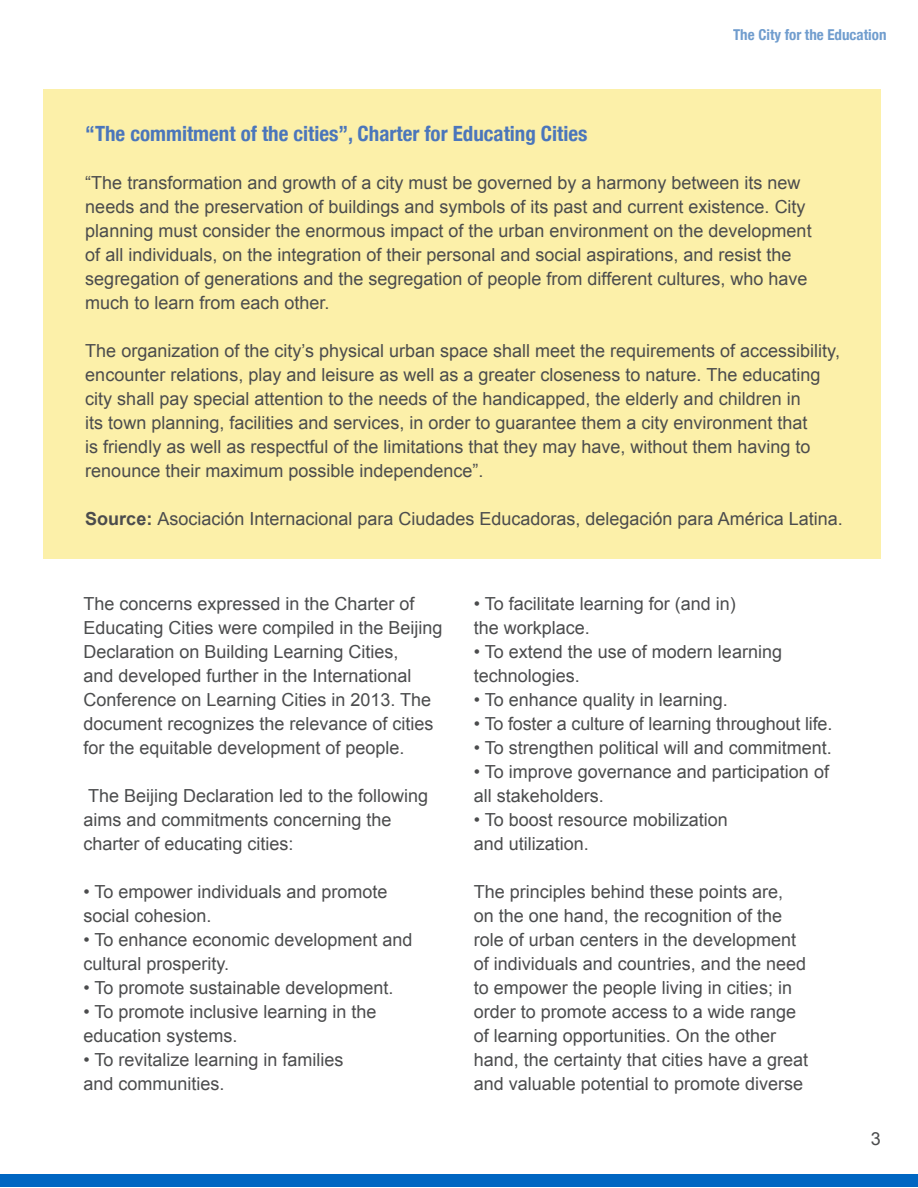
<style>
.page{position:relative;width:918px;height:1188px;background:#fff}
.page>*{position:absolute;margin:0;border:0;box-sizing:border-box;transform-origin:0 0}
.t1{font:700 condensed 21px "Helvetica Neue";color:#4b76bb}
.t2{font:18px/24px "Arial";color:#4b4c4d}
.t3{font:700 condensed 15px "Helvetica Neue";color:#2267b3}
.s1{font-weight:700}
</style>
<div class="page">
<div style="left:0;top:1174px;width:918px;height:13px;background:#0066c2"></div>
<div style="left:43px;top:89px;width:837px;height:470px;background:#fcf0a9"></div>
<p class="t3" style="left:733px;top:23px;width:155px">The City for the Education</p>
<p class="t1" style="left:85px;top:116px;width:504px">“The commitment of the cities”, Charter for Educating Cities</p>
<p class="t2" style="left:85px;top:171px;width:728px">“The transformation and growth of a city must be governed by a harmony between its new needs and the preservation of buildings and symbols of its past and current existence. City planning must consider the enormous impact of the urban environment on the development of all individuals, on the integration of their personal and social aspirations, and resist the segregation of generations and the segregation of people from different cultures, who have much to learn from each other.</p>
<p class="t2" style="left:85px;top:339px;width:756px">The organization of the city’s physical urban space shall meet the requirements of accessibility, encounter relations, play and leisure as well as a greater closeness to nature. The educating city shall pay special attention to the needs of the handicapped, the elderly and children in<br>its town planning, facilities and services, in order to guarantee them a city environment that<br>is friendly as well as respectful of the limitations that they may have, without them having to renounce their maximum possible independence”.</p>
<p class="t2" style="left:85px;top:507px;width:759px"><span class="s1">Source:</span> Asociación Internacional para Ciudades Educadoras, delegación para América Latina.</p>
<p class="t2" style="left:83px;top:592px;width:361px">The concerns expressed in the Charter of Educating Cities were compiled in the Beijing Declaration on Building Learning Cities,<br>and developed further in the International Conference on Learning Cities in 2013. The document recognizes the relevance of cities for the equitable development of people.</p>
<p class="t2" style="left:83px;top:784px;width:346px">The Beijing Declaration led to the following aims and commitments concerning the charter of educating cities:</p>
<p class="t2" style="left:83px;top:880px;width:306px">• To empower individuals and promote</p>
<p class="t2" style="left:83px;top:904px;width:130px">social cohesion.</p>
<p class="t2" style="left:83px;top:928px;width:331px">• To enhance economic development and cultural prosperity.</p>
<p class="t2" style="left:83px;top:976px;width:312px">• To promote sustainable development.</p>
<p class="t2" style="left:83px;top:1000px;width:295px">• To promote inclusive learning in the education systems.</p>
<p class="t2" style="left:83px;top:1048px;width:262px">• To revitalize learning in families</p>
<p class="t2" style="left:83px;top:1072px;width:143px">and communities.</p>
<p class="t2" style="left:474px;top:592px;width:264px">• To facilitate learning for (and in)</p>
<p class="t2" style="left:474px;top:616px;width:118px">the workplace.</p>
<p class="t2" style="left:474px;top:640px;width:310px">• To extend the use of modern learning technologies.</p>
<p class="t2" style="left:474px;top:688px;width:256px">• To enhance quality in learning.</p>
<p class="t2" style="left:474px;top:712px;width:360px">• To foster a culture of learning throughout life.</p>
<p class="t2" style="left:474px;top:736px;width:360px">• To strengthen political will and commitment.</p>
<p class="t2" style="left:474px;top:760px;width:357px">• To improve governance and participation of all stakeholders.</p>
<p class="t2" style="left:474px;top:808px;width:256px">• To boost resource mobilization</p>
<p class="t2" style="left:474px;top:832px;width:117px">and utilization.</p>
<p class="t2" style="left:474px;top:880px;width:336px">The principles behind these points are,<br>on the one hand, the recognition of the role of urban centers in the development of individuals and countries, and the need to empower the people living in cities; in order to promote access to a wide range of learning opportunities. On the other hand, the certainty that cities have a great and valuable potential to promote diverse</p>
<p class="t2" style="left:871px;top:1127px;width:12px">3</p>
</div>
